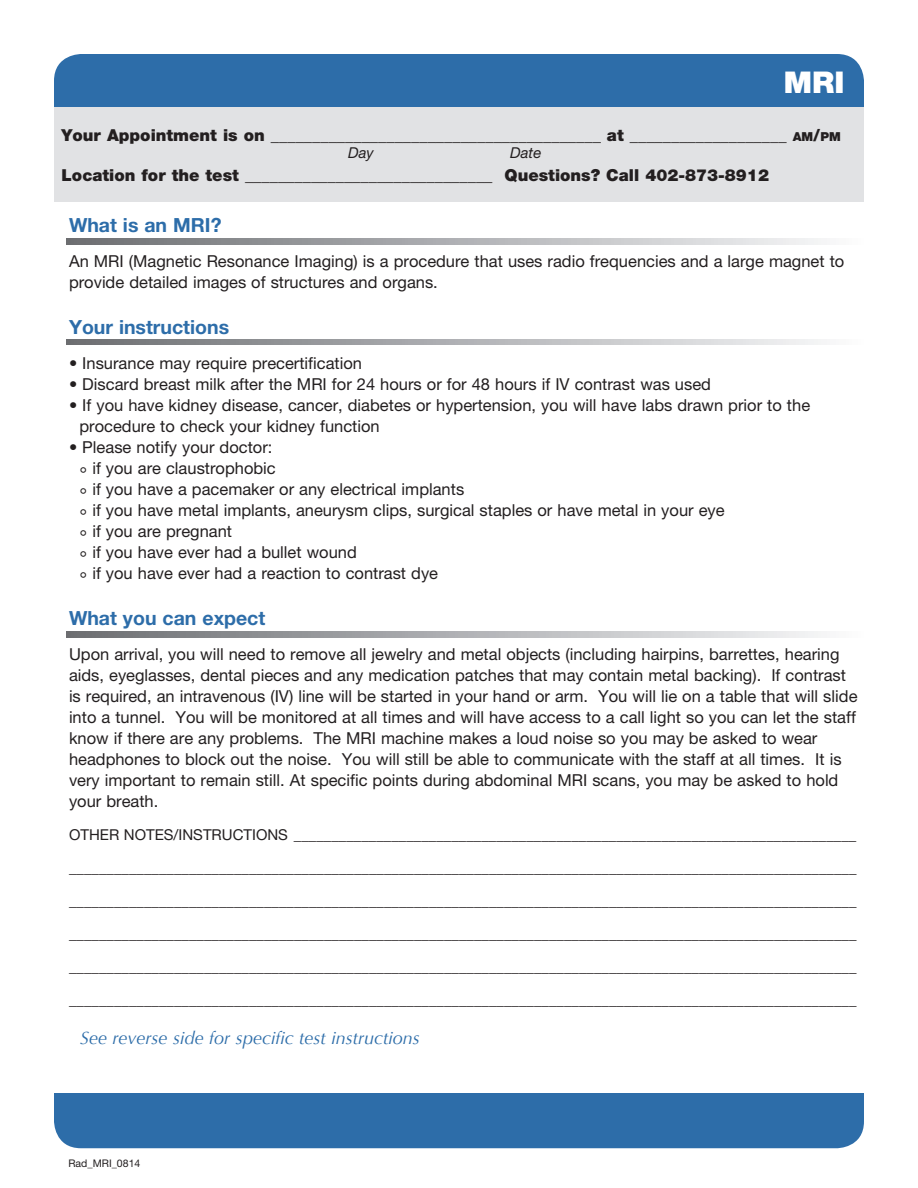
<style>
.page{position:relative;width:918px;height:1188px;background:#fff}
.page>*{position:absolute;margin:0;border:0;box-sizing:border-box;transform-origin:0 0}
.t1{font:900 30px "Helvetica Neue";color:#fff}
.t2{font:700 19.5px "Helvetica Neue";color:#2d6da9}
.t3{font:italic 18px "Optima";color:#2d6da9}
.t4{font:16.5px/21px "Helvetica Neue";color:#231f20}
.t5{font:900 16.5px "Helvetica Neue";color:#231f20}
.t6{font:900 16.5px "Helvetica Neue";color:#231f20}
.t7{font:15px "Helvetica Neue";color:#231f20}
.t8{font:italic 15px "Helvetica Neue";color:#231f20}
.t9{font:10.5px "Helvetica Neue";color:#231f20}
.s1{font-size:12.3px}
.s2{font-style:inherit}
.s3{font-size:19.5px}
</style>
<div class="page">
<div style="left:54px;top:1065px;width:810px;height:83px;background:#2d6da9;border-radius:27px"></div>
<div style="left:40px;top:1022px;width:836px;height:71px;background:#fff"></div>
<div style="left:54px;top:54px;width:810px;height:83px;background:#2d6da9;border-radius:27px"></div>
<div style="left:54px;top:108px;width:810px;height:94px;background:#e1e2e4"></div>
<svg style="left:67px;top:238px;width:754px;height:6px;background:#aeafb2"></svg>
<svg style="left:67px;top:339px;width:754px;height:6px;background:#aeafb2"></svg>
<svg style="left:67px;top:631px;width:754px;height:6px;background:#aeafb2"></svg>
<p class="t1" style="left:784px;top:65px;width:62px">MRI</p>
<p class="t5" style="left:62px;top:125px;width:781px">Your Appointment is on ________________________________________ at ___________________ <span class="s1">AM</span><span class="s2">/</span><span class="s1">PM</span></p>
<p class="t6" style="left:62px;top:165px;width:709px"><span class="s2">Location for the test</span> ______________________________ <span class="s2">Questions? Call</span> 402-873-8912</p>
<p class="t8" style="left:348px;top:144px;width:27px">Day</p>
<p class="t8" style="left:510px;top:144px;width:33px">Date</p>
<p class="t2" style="left:69px;top:213px;width:154px">What is an MRI?</p>
<p class="t4" style="left:69px;top:250px;width:777px">An MRI (Magnetic Resonance Imaging) is a procedure that uses radio frequencies and a large magnet to</p>
<p class="t4" style="left:69px;top:271px;width:370px">provide detailed images of structures and organs.</p>
<p class="t2" style="left:69px;top:315px;width:162px">Your instructions</p>
<p class="t4" style="left:69px;top:352px;width:295px">• Insurance may require precertification</p>
<p class="t4" style="left:69px;top:373px;width:644px">• Discard breast milk after the MRI for 24 hours or for 48 hours if IV contrast was used</p>
<p class="t4" style="left:69px;top:394px;width:743px">• If you have kidney disease, cancer, diabetes or hypertension, you will have labs drawn prior to the</p>
<p class="t4" style="left:79px;top:415px;width:302px">procedure to check your kidney function</p>
<p class="t4" style="left:69px;top:436px;width:205px">• Please notify your doctor:</p>
<p class="t4" style="left:79px;top:457px;width:198px"><span class="s3">°</span> if you are claustrophobic</p>
<p class="t4" style="left:80px;top:478px;width:386px"><span class="s3">°</span> if you have a pacemaker or any electrical implants</p>
<p class="t4" style="left:80px;top:499px;width:647px"><span class="s3">°</span> if you have metal implants, aneurysm clips, surgical staples or have metal in your eye</p>
<p class="t4" style="left:80px;top:520px;width:154px"><span class="s3">°</span> if you are pregnant</p>
<p class="t4" style="left:80px;top:541px;width:279px"><span class="s3">°</span> if you have ever had a bullet wound</p>
<p class="t4" style="left:80px;top:562px;width:360px"><span class="s3">°</span> if you have ever had a reaction to contrast dye</p>
<p class="t2" style="left:69px;top:606px;width:198px">What you can expect</p>
<p class="t4" style="left:69px;top:643px;width:790px">Upon arrival, you will need to remove all jewelry and metal objects (including hairpins, barrettes, hearing aids, eyeglasses, dental pieces and any medication patches that may contain metal backing). If contrast is required, an intravenous (IV) line will be started in your hand or arm. You will lie on a table that will slide into a tunnel. You will be monitored at all times and will have access to a call light so you can let the staff know if there are any problems. The MRI machine makes a loud noise so you may be asked to wear headphones to block out the noise. You will still be able to communicate with the staff at all times. It is very important to remain still. At specific points during abdominal MRI scans, you may be asked to hold</p>
<p class="t4" style="left:69px;top:790px;width:91px">your breath.</p>
<p class="t7" style="left:69px;top:825px;width:789px">OTHER NOTES/INSTRUCTIONS ___________________________________________________________________________</p>
<p class="t7" style="left:69px;top:858px;width:789px">_________________________________________________________________________________________________________</p>
<p class="t7" style="left:69px;top:891px;width:789px">_________________________________________________________________________________________________________</p>
<p class="t7" style="left:69px;top:924px;width:789px">_________________________________________________________________________________________________________</p>
<p class="t7" style="left:69px;top:957px;width:789px">_________________________________________________________________________________________________________</p>
<p class="t7" style="left:69px;top:990px;width:789px">_________________________________________________________________________________________________________</p>
<p class="t3" style="left:80px;top:1028px;width:341px">See reverse side for specific test instructions</p>
<p class="t9" style="left:68px;top:1157px;width:73px">Rad_MRI_0814</p>
</div>
